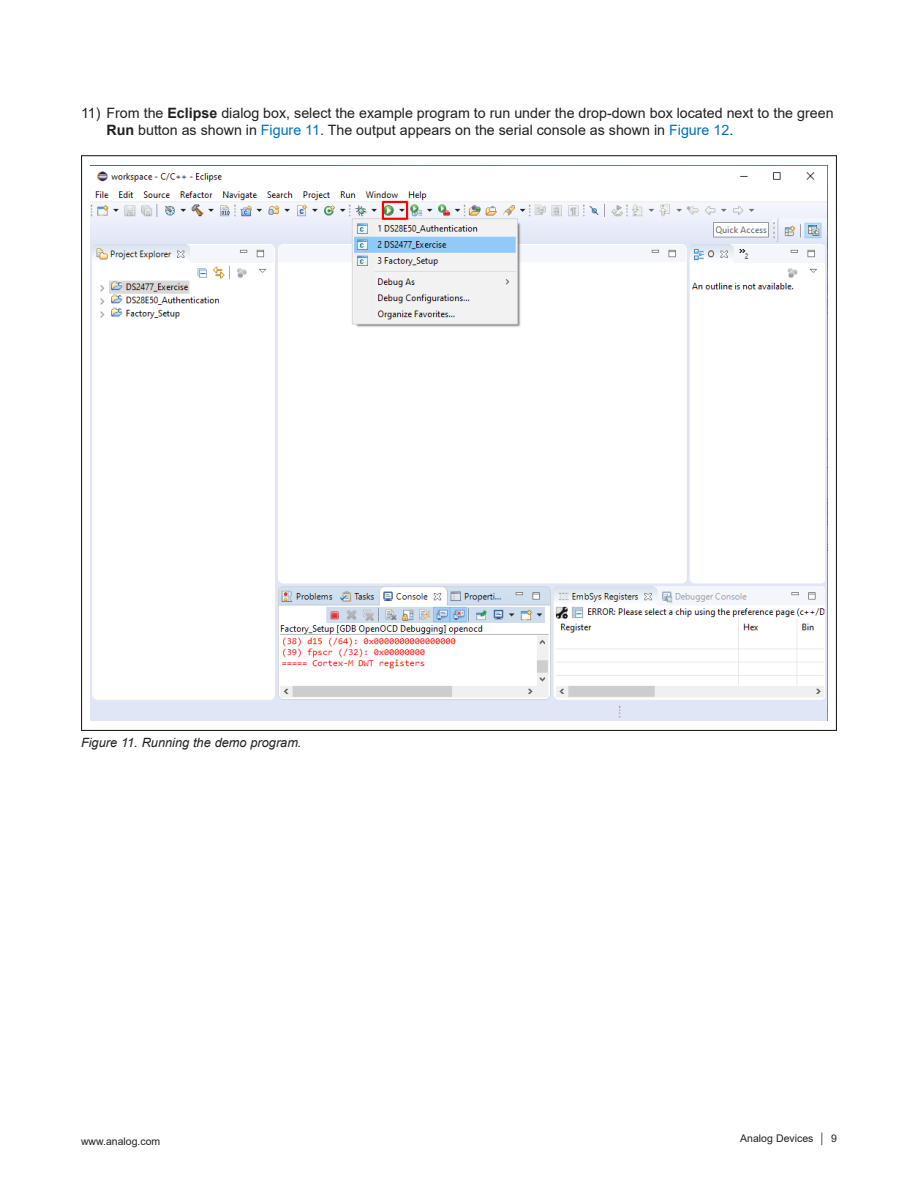
<style>
.page{position:relative;width:918px;height:1188px;background:#fff}
.page>*{position:absolute;margin:0;border:0;box-sizing:border-box;transform-origin:0 0}
.t1{font:14.25px/17.1px "Arial";color:#231f20}
.Caption_-_Figures{font:italic 12.75px "Arial";color:#231f20}
.t2{font:10.5px "Arial";color:#231f20}
.s1{font-weight:700}
.s2{color:#006fb9}
</style>
<div class="page">
<img style="left:90px;top:165px;width:738px;height:556px">
<p class="t1" style="left:106px;top:105px;width:729px;text-indent:-26px">11) From the <span class="s1">Eclipse</span> dialog box, select the example program to run under the drop-down box located next to the green<br><span class="s1">Run</span> button as shown in <span class="s2">Figure 11</span>. The output appears on the serial console as shown in <span class="s2">Figure 12</span>.</p>
<p class="Caption_-_Figures" style="left:81px;top:734px;width:222px">Figure 11. Running the demo program.</p>
<p class="t2" style="left:81px;top:1134px;width:81px">www.analog.com</p>
<p class="t2" style="left:740px;top:1131px;width:98px">Analog Devices │ 9</p>
</div>
